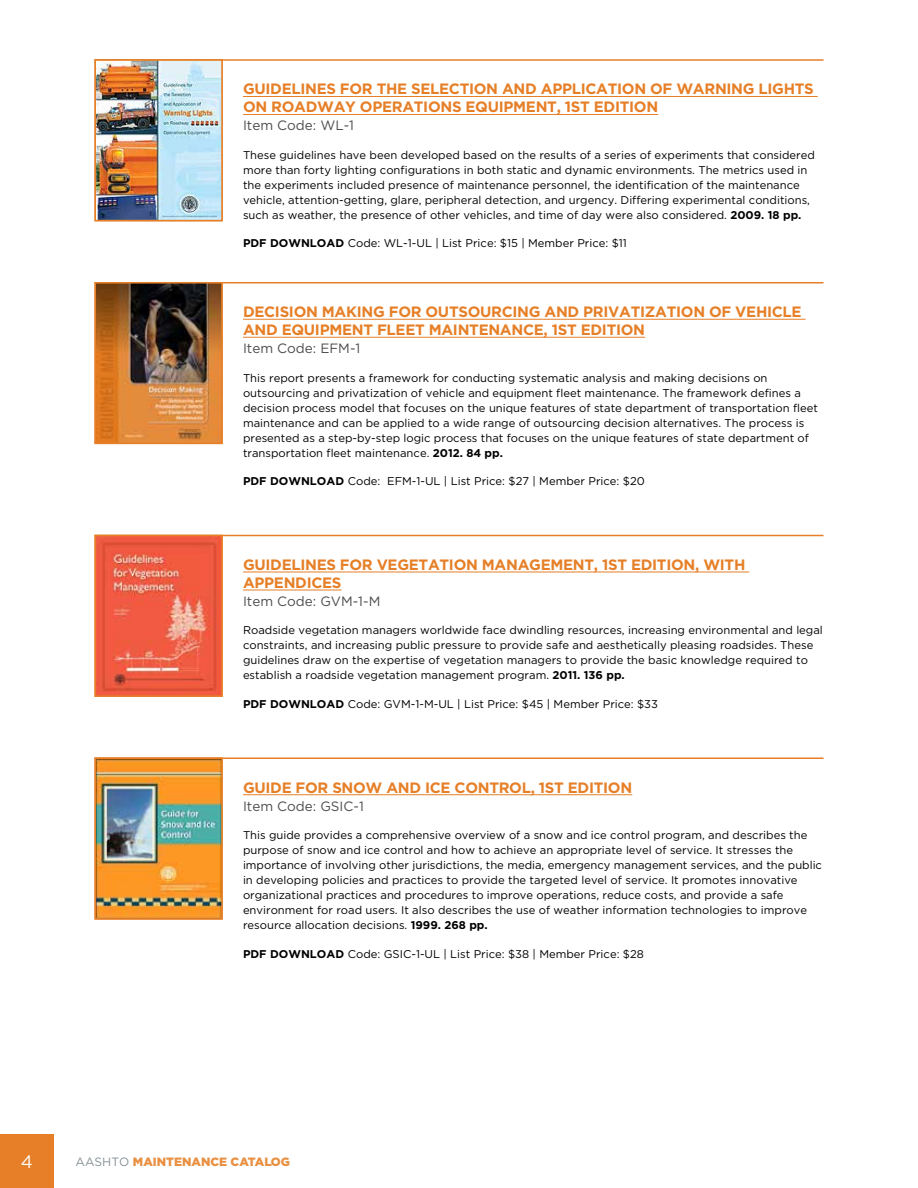
<style>
.page{position:relative;width:918px;height:1188px;background:#fff}
.page>*{position:absolute;margin:0;border:0;box-sizing:border-box;transform-origin:0 0}
.t1{font:18px "Gotham";color:#fff}
.t2{font:700 15px/18px "Gotham";letter-spacing:-.02em;color:#e67f27}
.t3{font:13.5px "Gotham";color:#4d4d4f}
.t4{font:900 12px "Gotham";color:#e99042}
.t5{font:11.25px/15px "Gotham";color:#000}
.s1{font-weight:700}
.s2{font-weight:400;color:#879196}
</style>
<div class="page">
<div style="left:0;top:1134px;width:54px;height:54px;background:#e67f27"></div>
<hr style="left:94px;top:59px;width:730px;height:2px;background:#e67f27">
<hr style="left:243px;top:96px;width:575px;height:1px;background:#e67f27">
<hr style="left:243px;top:114px;width:415px;height:1px;background:#e67f27">
<hr style="left:94px;top:282px;width:730px;height:1px;background:#e67f27">
<hr style="left:243px;top:319px;width:563px;height:1px;background:#e67f27">
<hr style="left:243px;top:337px;width:402px;height:1px;background:#e67f27">
<hr style="left:94px;top:535px;width:730px;height:1px;background:#e67f27">
<hr style="left:243px;top:572px;width:506px;height:1px;background:#e67f27">
<hr style="left:243px;top:590px;width:99px;height:1px;background:#e67f27">
<hr style="left:94px;top:757px;width:730px;height:2px;background:#e67f27">
<hr style="left:243px;top:794px;width:389px;height:1px;background:#e67f27">
<img style="left:94px;top:59px;width:130px;height:163px">
<img style="left:94px;top:282px;width:130px;height:163px">
<svg style="left:94px;top:534px;width:130px;height:163px;background:#ec654a"></svg>
<img style="left:94px;top:757px;width:130px;height:163px">
<h2 class="t2" style="left:243px;top:80px;width:572px">GUIDELINES FOR THE SELECTION AND APPLICATION OF WARNING LIGHTS<br>ON ROADWAY OPERATIONS EQUIPMENT, 1ST EDITION</h2>
<p class="t3" style="left:243px;top:118px;width:113px">Item Code: WL-1</p>
<p class="t5" style="left:243px;top:147px;width:573px">These guidelines have been developed based on the results of a series of experiments that considered more than forty lighting configurations in both static and dynamic environments. The metrics used in the experiments included presence of maintenance personnel, the identification of the maintenance vehicle, attention-getting, glare, peripheral detection, and urgency. Differing experimental conditions, such as weather, the presence of other vehicles, and time of day were also considered. <span class="s1">2009. 18 pp.</span></p>
<p class="t5" style="left:243px;top:236px;width:385px"><span class="s1">PDF DOWNLOAD</span> Code: WL-1-UL | List Price: $15 | Member Price: $11</p>
<h2 class="t2" style="left:243px;top:303px;width:560px">DECISION MAKING FOR OUTSOURCING AND PRIVATIZATION OF VEHICLE<br>AND EQUIPMENT FLEET MAINTENANCE, 1ST EDITION</h2>
<p class="t3" style="left:243px;top:341px;width:119px">Item Code: EFM-1</p>
<p class="t5" style="left:243px;top:370px;width:576px">This report presents a framework for conducting systematic analysis and making decisions on outsourcing and privatization of vehicle and equipment fleet maintenance. The framework defines a decision process model that focuses on the unique features of state department of transportation fleet maintenance and can be applied to a wide range of outsourcing decision alternatives. The process is presented as a step-by-step logic process that focuses on the unique features of state department of transportation fleet maintenance. <span class="s1">2012. 84 pp.</span></p>
<p class="t5" style="left:243px;top:474px;width:403px"><span class="s1">PDF DOWNLOAD</span> Code: EFM-1-UL | List Price: $27 | Member Price: $20</p>
<h2 class="t2" style="left:243px;top:555px;width:504px">GUIDELINES FOR VEGETATION MANAGEMENT, 1ST EDITION, WITH<br>APPENDICES</h2>
<p class="t3" style="left:243px;top:594px;width:139px">Item Code: GVM-1-M</p>
<p class="t5" style="left:243px;top:623px;width:581px">Roadside vegetation managers worldwide face dwindling resources, increasing environmental and legal constraints, and increasing public pressure to provide safe and aesthetically pleasing roadsides. These guidelines draw on the expertise of vegetation managers to provide the basic knowledge required to establish a roadside vegetation management program. <span class="s1">2011. 136 pp.</span></p>
<p class="t5" style="left:243px;top:696px;width:417px"><span class="s1">PDF DOWNLOAD</span> Code: GVM-1-M-UL | List Price: $45 | Member Price: $33</p>
<h2 class="t2" style="left:243px;top:778px;width:391px">GUIDE FOR SNOW AND ICE CONTROL, 1ST EDITION</h2>
<p class="t3" style="left:243px;top:799px;width:122px">Item Code: GSIC-1</p>
<p class="t5" style="left:243px;top:828px;width:581px">This guide provides a comprehensive overview of a snow and ice control program, and describes the purpose of snow and ice control and how to achieve an appropriate level of service. It stresses the importance of involving other jurisdictions, the media, emergency management services, and the public in developing policies and practices to provide the targeted level of service. It promotes innovative organizational practices and procedures to improve operations, reduce costs, and provide a safe environment for road users. It also describes the use of weather information technologies to improve resource allocation decisions. <span class="s1">1999. 268 pp.</span></p>
<p class="t5" style="left:243px;top:946px;width:402px"><span class="s1">PDF DOWNLOAD</span> Code: GSIC-1-UL | List Price: $38 | Member Price: $28</p>
<h1 class="t1" style="left:21px;top:1152px;width:14px">4</h1>
<p class="t4" style="left:76px;top:1155px;width:216px"><span class="s2">AASHTO</span> MAINTENANCE CATALOG</p>
</div>
